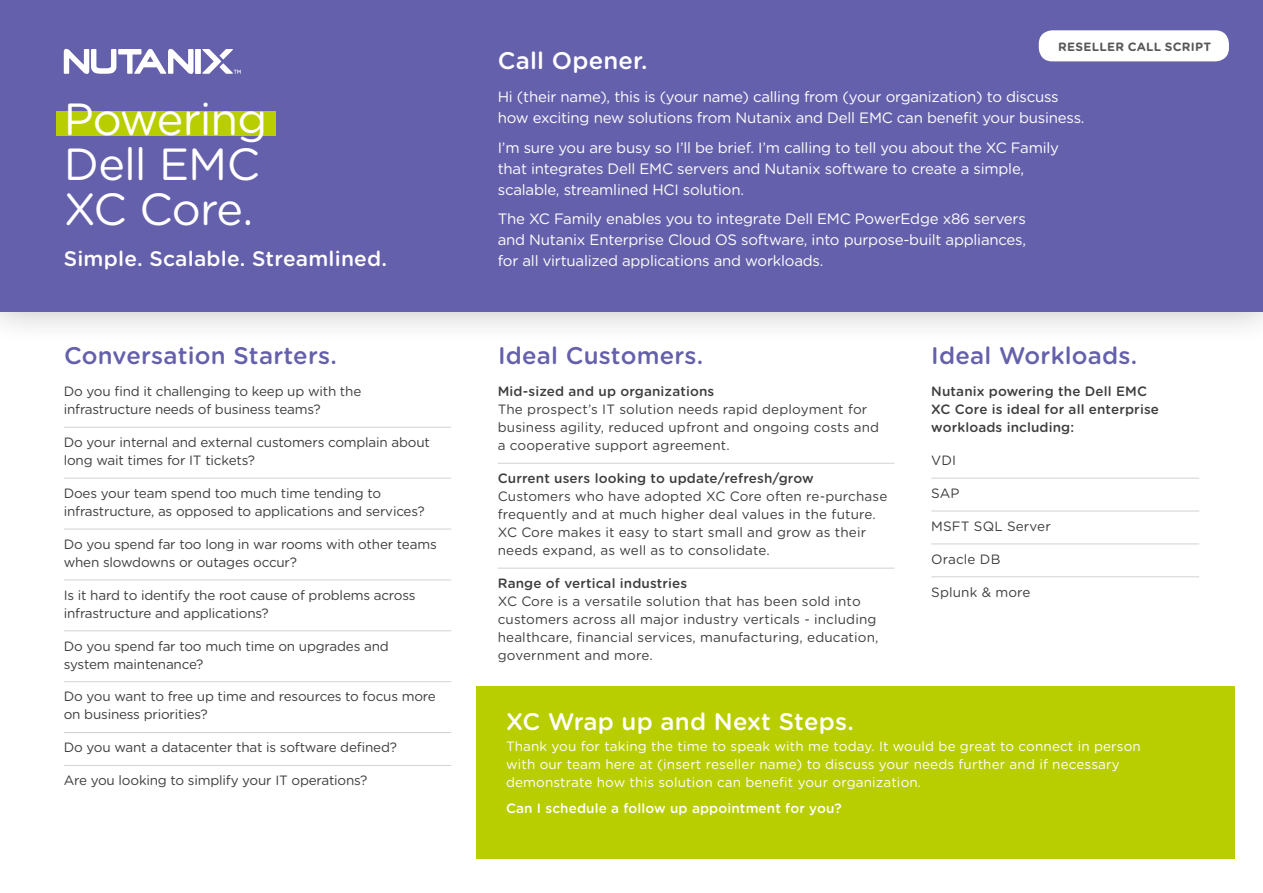
<style>
.page{position:relative;width:1263px;height:893px;background:#fff}
.page>*{position:absolute;margin:0;border:0;box-sizing:border-box;transform-origin:0 0}
.Head_A_-_Blue{font:45px/45px "Gotham Rounded";letter-spacing:-.025em;color:#fff}
.t1{font:500 24px "Gotham Rounded";letter-spacing:.01em;color:#6560ab}
.t2{font:500 24px "Gotham Rounded";letter-spacing:.01em;color:#fff}
.t3{font:500 21px "Gotham Rounded";letter-spacing:.01em;color:#fff}
.t4{font:15px/21px "Gotham Rounded";letter-spacing:-.015em;color:#fff}
.t5{font:13.5px/18px "Gotham Rounded";letter-spacing:-.015em;color:#3e3e3f}
.t6{font:13.5px/18px "Gotham Rounded";letter-spacing:.01em;color:#3e3e3f}
.t7{font:13.5px/18px "Gotham Rounded";letter-spacing:.01em;color:#fff}
.t8{font:500 13.5px/18px "Gotham Rounded";letter-spacing:.01em;color:#3e3e3f}
.t9{font:500 13.5px "Gotham Rounded";letter-spacing:.01em;color:#fff}
.t10{font:700 12px "Gotham Rounded";letter-spacing:.025em;color:#57585a}
.s1{font-weight:500}
</style>
<div class="page">
<div style="left:0;top:0;width:1263px;height:345px;background:#231f20;opacity:.3"></div>
<div style="left:0;top:0;width:1263px;height:311px;background:#6560ab"></div>
<div style="left:476px;top:686px;width:758px;height:172px;background:#b9ce00"></div>
<div style="left:56px;top:111px;width:219px;height:24px;background:#b9ce00"></div>
<svg style="left:202px;top:49px;width:39px;height:25px"></svg>
<div style="left:195px;top:49px;width:6px;height:25px;background:#fff"></div>
<svg style="left:64px;top:49px;width:129px;height:25px"></svg>
<hr style="left:498px;top:463px;width:396px;height:1px;background:#d1d2d4">
<hr style="left:498px;top:568px;width:396px;height:1px;background:#d1d2d4">
<hr style="left:64px;top:427px;width:387px;height:1px;background:#d1d2d4">
<hr style="left:64px;top:478px;width:387px;height:1px;background:#d1d2d4">
<hr style="left:64px;top:529px;width:387px;height:1px;background:#d1d2d4">
<hr style="left:64px;top:579px;width:387px;height:1px;background:#d1d2d4">
<hr style="left:64px;top:630px;width:387px;height:1px;background:#d1d2d4">
<hr style="left:64px;top:681px;width:387px;height:1px;background:#d1d2d4">
<hr style="left:64px;top:732px;width:387px;height:1px;background:#d1d2d4">
<hr style="left:64px;top:765px;width:387px;height:1px;background:#d1d2d4">
<hr style="left:931px;top:478px;width:268px;height:1px;background:#d1d2d4">
<hr style="left:931px;top:511px;width:268px;height:1px;background:#d1d2d4">
<hr style="left:931px;top:543px;width:268px;height:1px;background:#d1d2d4">
<hr style="left:931px;top:576px;width:268px;height:1px;background:#d1d2d4">
<div style="left:1039px;top:30px;width:190px;height:31px;background:#fff;border-radius:14px"></div>
<p class="t2" style="left:498px;top:43px;width:151px">Call Opener.</p>
<p class="t10" style="left:1058px;top:38px;width:155px">RESELLER CALL SCRIPT</p>
<p class="Head_A_-_Blue" style="left:64px;top:95px;width:205px">Powering<br>Dell EMC<br>XC Core.</p>
<p class="t4" style="left:498px;top:86px;width:588px">Hi (their name), this is (your name) calling from (your organization) to discuss how exciting new solutions from Nutanix and Dell EMC can benefit your business.</p>
<p class="t4" style="left:498px;top:136px;width:563px">I’m sure you are busy so I’ll be brief. I’m calling to tell you about the XC Family that integrates Dell EMC servers and Nutanix software to create a simple, scalable, streamlined HCI solution.</p>
<p class="t4" style="left:498px;top:208px;width:530px;text-align:justify">The XC Family enables you to integrate Dell EMC PowerEdge x86 servers and Nutanix Enterprise Cloud OS software, into purpose-built appliances, for all virtualized applications and workloads.</p>
<p class="t3" style="left:64px;top:243px;width:325px">Simple. Scalable. Streamlined.</p>
<p class="t1" style="left:64px;top:338px;width:274px">Conversation Starters.</p>
<p class="t1" style="left:498px;top:338px;width:207px">Ideal Customers.</p>
<p class="t1" style="left:931px;top:338px;width:208px">Ideal Workloads.</p>
<p class="t5" style="left:64px;top:382px;width:299px">Do you find it challenging to keep up with the infrastructure needs of business teams?</p>
<p class="t5" style="left:64px;top:433px;width:368px">Do your internal and external customers complain about long wait times for IT tickets?</p>
<p class="t5" style="left:64px;top:483px;width:362px">Does your team spend too much time tending to infrastructure, as opposed to applications and services?</p>
<p class="t5" style="left:64px;top:534px;width:374px">Do you spend far too long in war rooms with other teams when slowdowns or outages occur?</p>
<p class="t5" style="left:64px;top:585px;width:353px">Is it hard to identify the root cause of problems across infrastructure and applications?</p>
<p class="t5" style="left:64px;top:636px;width:326px">Do you spend far too much time on upgrades and system maintenance?</p>
<p class="t5" style="left:64px;top:687px;width:374px">Do you want to free up time and resources to focus more on business priorities?</p>
<p class="t5" style="left:64px;top:738px;width:335px">Do you want a datacenter that is software defined?</p>
<p class="t5" style="left:64px;top:771px;width:305px">Are you looking to simplify your IT operations?</p>
<p class="t6" style="left:498px;top:382px;width:383px"><span class="s1">Mid-sized and up organizations<br></span>The prospect’s IT solution needs rapid deployment for business agility, reduced upfront and ongoing costs and a cooperative support agreement.</p>
<p class="t6" style="left:498px;top:469px;width:391px"><span class="s1">Current users looking to update/refresh/grow </span>Customers who have adopted XC Core often re-purchase frequently and at much higher deal values in the future.<br>XC Core makes it easy to start small and grow as their needs expand, as well as to consolidate.</p>
<p class="t6" style="left:498px;top:573px;width:382px"><span class="s1">Range of vertical industries<br></span>XC Core is a versatile solution that has been sold into customers across all major industry verticals - including healthcare, financial services, manufacturing, education, government and more.</p>
<p class="t8" style="left:931px;top:382px;width:229px">Nutanix powering the Dell EMC<br>XC Core is ideal for all enterprise workloads including:</p>
<p class="t5" style="left:931px;top:451px;width:26px">VDI</p>
<p class="t5" style="left:931px;top:483px;width:30px">SAP</p>
<p class="t6" style="left:931px;top:516px;width:121px">MSFT SQL Server</p>
<p class="t6" style="left:931px;top:549px;width:71px">Oracle DB</p>
<p class="t6" style="left:931px;top:582px;width:101px">Splunk &amp; more</p>
<p class="t2" style="left:506px;top:704px;width:349px">XC Wrap up and Next Steps.</p>
<p class="t7" style="left:506px;top:736px;width:636px">Thank you for taking the time to speak with me today. It would be great to connect in person with our team here at (insert reseller name) to discuss your needs further and if necessary demonstrate how this solution can benefit your organization.</p>
<p class="t9" style="left:506px;top:799px;width:337px">Can I schedule a follow up appointment for you?</p>
</div>
